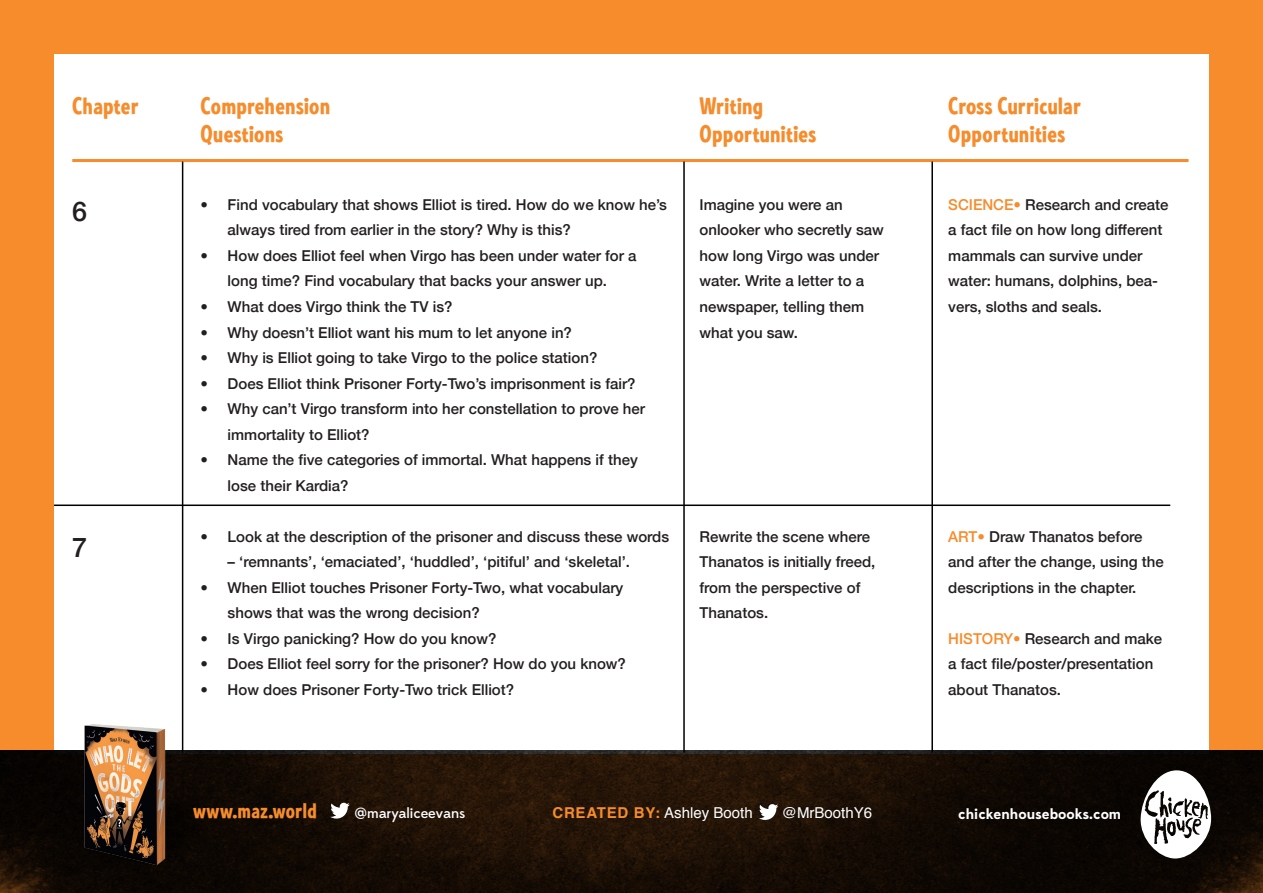
<style>
.page{position:relative;width:1263px;height:893px;background:#f68c2c}
.page>*{position:absolute;margin:0;border:0;box-sizing:border-box;transform-origin:0 0}
.t1{font:500 27px "Helvetica Neue";color:#231f20}
.t2{font:24px/28.8px "Ed Gothic";letter-spacing:.025em;color:#f68c2c}
.t3{font:21.6px "Ed Gothic";letter-spacing:.025em;color:#f68c2c}
.t4{font:500 15px/25.5px "Helvetica Neue";color:#231f20}
.t5{font:15px "Helvetica";color:#fff}
.t6{font:700 14.4px "Edmondsans";color:#fff}
.t7{font:500 14.4px "Edmondsans";color:#fff}
.s1{color:#f68c2c}
.s2{font-weight:700;color:#f68c2c}
</style>
<div class="page">
<div style="left:54px;top:54px;width:1155px;height:700px;background:#fff"></div>
<img style="left:0;top:750px;width:1263px;height:143px">
<div style="left:189px;top:750px;width:34px;height:123px;background:#0d0703"></div>
<img style="left:75px;top:716px;width:114px;height:157px">
<svg style="left:1140px;top:770px;width:71px;height:89px;background:#9c9a99"></svg>
<svg style="left:330px;top:803px;width:20px;height:16px"></svg>
<hr style="left:72px;top:159px;width:1116px;height:3px;background:#f68c2c">
<hr style="left:54px;top:504px;width:1116px;height:2px;background:#000">
<hr style="left:182px;top:162px;width:1px;height:591px;background:#000">
<hr style="left:683px;top:162px;width:2px;height:591px;background:#000">
<hr style="left:931px;top:162px;width:2px;height:591px;background:#000">
<svg style="left:759px;top:804px;width:19px;height:16px"></svg>
<h2 class="t2" style="left:72px;top:92px;width:68px">Chapter</h2>
<h1 class="t1" style="left:72px;top:190px;width:17px">6</h1>
<h1 class="t1" style="left:72px;top:526px;width:17px">7</h1>
<h2 class="t2" style="left:201px;top:92px;width:131px">Comprehension<br>Questions</h2>
<p class="t4" style="left:228px;top:191px;width:441px;text-indent:-27px">• Find vocabulary that shows Elliot is tired. How do we know he’s always tired from earlier in the story? Why is this?</p>
<p class="t4" style="left:201px;top:242px;width:437px;text-align:center">• How does Elliot feel when Virgo has been under water for a long time? Find vocabulary that backs your answer up.</p>
<p class="t4" style="left:201px;top:293px;width:253px">• What does Virgo think the TV is?</p>
<p class="t4" style="left:201px;top:318px;width:373px">• Why doesn’t Elliot want his mum to let anyone in?</p>
<p class="t4" style="left:201px;top:344px;width:398px">• Why is Elliot going to take Virgo to the police station?</p>
<p class="t4" style="left:201px;top:369px;width:436px">• Does Elliot think Prisoner Forty-Two’s imprisonment is fair?</p>
<p class="t4" style="left:228px;top:395px;width:419px;text-indent:-27px">• Why can’t Virgo transform into her constellation to prove her immortality to Elliot?</p>
<p class="t4" style="left:228px;top:446px;width:412px;text-indent:-27px">• Name the five categories of immortal. What happens if they lose their Kardia?</p>
<p class="t4" style="left:201px;top:522px;width:470px">• Look at the description of the prisoner and discuss these words</p>
<p class="t4" style="left:228px;top:548px;width:404px">– ‘remnants’, ‘emaciated’, ‘huddled’, ‘pitiful’ and ‘skeletal’.</p>
<p class="t4" style="left:228px;top:573px;width:397px;text-indent:-27px">• When Elliot touches Prisoner Forty-Two, what vocabulary shows that was the wrong decision?</p>
<p class="t4" style="left:201px;top:624px;width:297px">• Is Virgo panicking? How do you know?</p>
<p class="t4" style="left:201px;top:650px;width:427px">• Does Elliot feel sorry for the prisoner? How do you know?</p>
<p class="t4" style="left:201px;top:675px;width:315px">• How does Prisoner Forty-Two trick Elliot?</p>
<h2 class="t2" style="left:699px;top:92px;width:118px">Writing<br>Opportunities</h2>
<p class="t4" style="left:699px;top:191px;width:186px">Imagine you were an onlooker who secretly saw how long Virgo was under water. Write a letter to a newspaper, telling them what you saw.</p>
<p class="t4" style="left:699px;top:522px;width:177px">Rewrite the scene where<br>Thanatos is initially freed, from the perspective of<br>Thanatos.</p>
<h2 class="t2" style="left:948px;top:92px;width:134px">Cross Curricular<br>Opportunities</h2>
<p class="t4" style="left:948px;top:191px;width:222px"><span class="s1">SCIENCE•</span> Research and create a fact file on how long different mammals can survive under water: humans, dolphins, bea&shy;vers, sloths and seals.</p>
<p class="t4" style="left:948px;top:522px;width:217px"><span class="s1">ART•</span> Draw Thanatos before and after the change, using the descriptions in the chapter.</p>
<p class="t4" style="left:948px;top:624px;width:215px"><span class="s1">HISTORY•</span> Research and make a fact file/poster/presentation about Thanatos.</p>
<h3 class="t3" style="left:193px;top:798px;width:125px">www.maz.world</h3>
<p class="t7" style="left:355px;top:804px;width:112px">@maryaliceevans</p>
<p class="t5" style="left:552px;top:801px;width:202px"><span class="s2">CREATED BY:</span> Ashley Booth</p>
<p class="t5" style="left:782px;top:801px;width:92px">@MrBoothY6</p>
<p class="t6" style="left:958px;top:805px;width:164px">chickenhousebooks.com</p>
</div>
